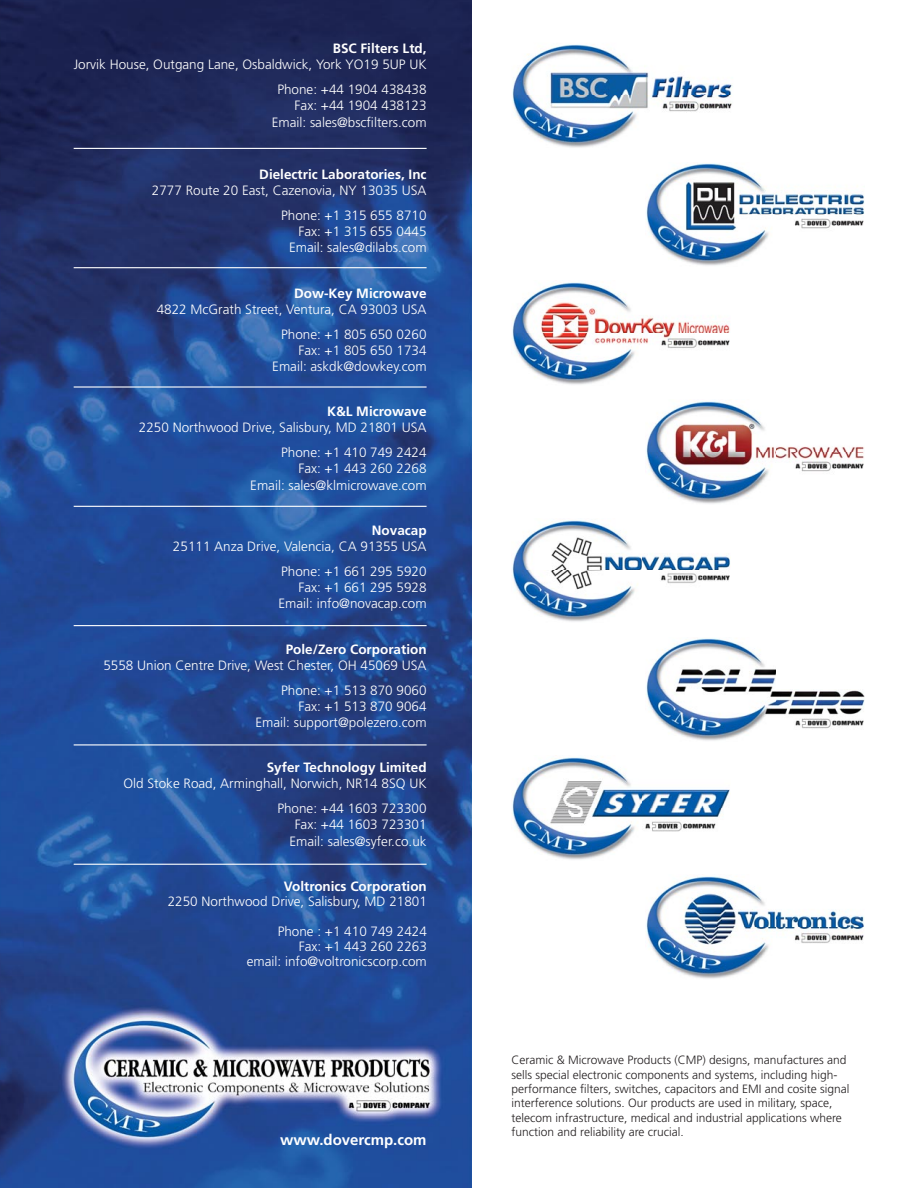
<style>
.page{position:relative;width:918px;height:1188px;background:#fff}
.page>*{position:absolute;margin:0;border:0;box-sizing:border-box;transform-origin:0 0}
.t1{font:700 15px "Frutiger";color:#fff}
.t2{font:300 13.5px/24.8px "Frutiger";color:#fff;text-align:right}
.t3{font:700 13.5px "Frutiger";color:#fff}
.t4{font:300 12px/14.4px "Frutiger";color:#231f20}
</style>
<div class="page">
<img style="left:0;top:0;width:472px;height:1188px">
<hr style="left:74px;top:267px;width:353px;height:1px;background:#fff">
<hr style="left:74px;top:386px;width:353px;height:2px;background:#fff">
<hr style="left:74px;top:506px;width:353px;height:1px;background:#fff">
<hr style="left:74px;top:625px;width:353px;height:1px;background:#fff">
<hr style="left:74px;top:744px;width:353px;height:1px;background:#fff">
<hr style="left:74px;top:864px;width:353px;height:1px;background:#fff">
<hr style="left:74px;top:148px;width:353px;height:1px;background:#fff">
<img style="left:512px;top:44px;width:221px;height:104px">
<img style="left:646px;top:163px;width:219px;height:103px">
<img style="left:512px;top:282px;width:218px;height:103px">
<img style="left:646px;top:401px;width:218px;height:103px">
<img style="left:512px;top:520px;width:218px;height:102px">
<img style="left:646px;top:638px;width:219px;height:103px">
<img style="left:512px;top:757px;width:218px;height:103px">
<img style="left:646px;top:876px;width:218px;height:103px">
<p class="t3" style="left:333px;top:43px;width:95px">BSC Filters Ltd,</p>
<p class="t2" style="left:74px;top:53px;width:354px">Jorvik House, Outgang Lane, Osbaldwick, York YO19 5UP UK<br>Phone: +44 1904 438438</p>
<p class="t2" style="left:272px;top:99px;width:156px;line-height:16.2px">Fax: +44 1904 438123<br>Email: sales@bscfilters.com</p>
<p class="t3" style="left:259px;top:169px;width:169px">Dielectric Laboratories, Inc</p>
<p class="t2" style="left:152px;top:179px;width:276px">2777 Route 20 East, Cazenovia, NY 13035 USA<br>Phone: +1 315 655 8710</p>
<p class="t2" style="left:289px;top:224px;width:139px;line-height:16.2px">Fax: +1 315 655 0445<br>Email: sales@dilabs.com</p>
<p class="t3" style="left:294px;top:288px;width:134px">Dow-Key Microwave</p>
<p class="t2" style="left:157px;top:298px;width:271px">4822 McGrath Street, Ventura, CA 93003 USA<br>Phone: +1 805 650 0260</p>
<p class="t2" style="left:272px;top:343px;width:156px;line-height:16.2px">Fax: +1 805 650 1734<br>Email: askdk@dowkey.com</p>
<p class="t3" style="left:327px;top:406px;width:101px">K&amp;L Microwave</p>
<p class="t2" style="left:139px;top:416px;width:289px">2250 Northwood Drive, Salisbury, MD 21801 USA<br>Phone: +1 410 749 2424</p>
<p class="t2" style="left:250px;top:462px;width:178px;line-height:16.2px">Fax: +1 443 260 2268<br>Email: sales@klmicrowave.com</p>
<p class="t3" style="left:372px;top:525px;width:56px">Novacap</p>
<p class="t2" style="left:173px;top:535px;width:255px">25111 Anza Drive, Valencia, CA 91355 USA<br>Phone: +1 661 295 5920</p>
<p class="t2" style="left:279px;top:580px;width:150px;line-height:16.2px">Fax: +1 661 295 5928<br>Email: info@novacap.com</p>
<p class="t3" style="left:286px;top:643px;width:142px">Pole/Zero Corporation</p>
<p class="t2" style="left:103px;top:654px;width:325px">5558 Union Centre Drive, West Chester, OH 45069 USA<br>Phone: +1 513 870 9060</p>
<p class="t2" style="left:256px;top:699px;width:173px;line-height:16.2px">Fax: +1 513 870 9064<br>Email: support@polezero.com</p>
<p class="t3" style="left:267px;top:762px;width:161px">Syfer Technology Limited</p>
<p class="t2" style="left:124px;top:772px;width:305px">Old Stoke Road, Arminghall, Norwich, NR14 8SQ UK<br>Phone: +44 1603 723300</p>
<p class="t2" style="left:290px;top:818px;width:139px;line-height:16.2px;text-align:center">Fax: +44 1603 723301<br>Email: sales@syfer.co.uk</p>
<p class="t3" style="left:284px;top:881px;width:145px">Voltronics Corporation</p>
<p class="t2" style="left:168px;top:890px;width:261px">2250 Northwood Drive, Salisbury, MD 21801</p>
<p class="t2" style="left:247px;top:925px;width:182px;line-height:15px">Phone : +1 410 749 2424<br>Fax: +1 443 260 2263<br>email: info@voltronicscorp.com</p>
<p class="t1" style="left:280px;top:1133px;width:148px">www.dovercmp.com</p>
<p class="t4" style="left:512px;top:1054px;width:340px">Ceramic &amp; Microwave Products (CMP) designs, manufactures and sells special electronic components and systems, including high&shy;performance filters, switches, capacitors and EMI and cosite signal interference solutions. Our products are used in military, space, telecom infrastructure, medical and industrial applications where function and reliability are crucial.</p>
</div>
